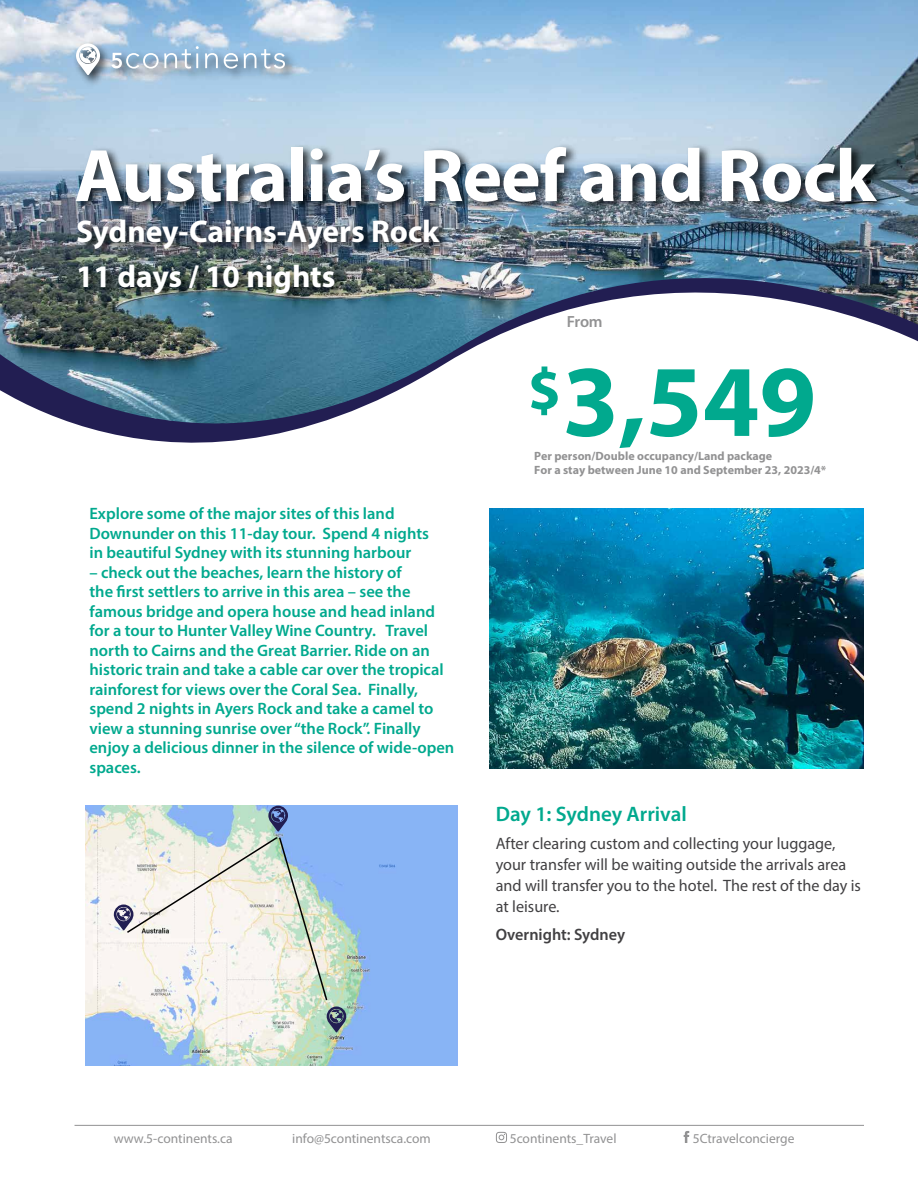
<style>
.page{position:relative;width:918px;height:1188px;background:#fff}
.page>*{position:absolute;margin:0;border:0;box-sizing:border-box;transform-origin:0 0}
.t1{font:700 102.3px "Myriad Pro";color:#01a98e}
.t2{font:700 75px "Myriad Pro";letter-spacing:-.015em;color:#fff}
.t3{font:700 59.7px "Myriad Pro";color:#01a98e}
.t4{font:700 31.5px "Myriad Pro";color:#fff}
.t5{font:600 21px "Myriad Pro";color:#01a98e}
.t6{font:600 16.5px/19.5px "Myriad Pro";color:#01a98e}
.t7{font:16.5px/21px "Myriad Pro";color:#414042}
.t8{font:600 16.5px "Myriad Pro";color:#414042}
.t9{font:600 16.2px "Myriad Pro";color:#929293}
.t10{font:13.5px "Myriad Pro";color:#929293}
.t11{font:700 12px "Myriad Pro";color:#929293}
</style>
<div class="page">
<svg style="left:79px;top:425px;width:232px;height:18px;fill:#221e52"></svg>
<img style="left:0;top:0;width:918px;height:425px">
<svg style="left:496px;top:1132px;width:11px;height:11px"></svg>
<svg style="left:684px;top:1131px;width:5px;height:12px"></svg>
<hr style="left:75px;top:1125px;width:789px;height:1px;background:#929293">
<img style="left:489px;top:508px;width:375px;height:261px">
<div style="left:73px;top:41px;width:225px;height:46px;background:#000;opacity:.75"></div>
<svg style="left:111px;top:46px;width:88px;height:23px;background:#a8c2d8"></svg>
<svg style="left:205px;top:53px;width:13px;height:15px"></svg>
<svg style="left:224px;top:53px;width:14px;height:16px"></svg>
<svg style="left:244px;top:49px;width:41px;height:20px"></svg>
<svg style="left:76px;top:43px;width:24px;height:32px"></svg>
<img style="left:85px;top:806px;width:373px;height:260px">
<div style="left:75px;top:143px;width:814px;height:70px;background:#000;opacity:.75"></div>
<div style="left:77px;top:261px;width:270px;height:44px;background:#000;opacity:.75"></div>
<div style="left:76px;top:216px;width:375px;height:43px;background:#000;opacity:.75"></div>
<svg style="left:114px;top:806px;width:232px;height:226px"></svg>
<h2 class="t2" style="left:75px;top:127px;width:803px">Australia’s Reef and Rock</h2>
<h3 class="t4" style="left:76px;top:211px;width:365px">Sydney-Cairns-Ayers Rock</h3>
<h3 class="t4" style="left:76px;top:256px;width:261px">11 days / 10 nights</h3>
<p class="t6" style="left:89px;top:504px;width:341px">Explore some of the major sites of this land<br>Downunder on this 11-day tour. Spend 4 nights in beautiful Sydney with its stunning harbour</p>
<p class="t6" style="left:89px;top:562px;width:366px">– check out the beaches, learn the history of<br>the first settlers to arrive in this area – see the famous bridge and opera house and head inland for a tour to Hunter Valley Wine Country. Travel north to Cairns and the Great Barrier. Ride on an historic train and take a cable car over the tropical rainforest for views over the Coral Sea. Finally, spend 2 nights in Ayers Rock and take a camel to view a stunning sunrise over “the Rock”. Finally enjoy a delicious dinner in the silence of wide-open spaces.</p>
<p class="t9" style="left:567px;top:312px;width:37px">From</p>
<h3 class="t3" style="left:528px;top:351px;width:35px">$</h3>
<p class="t11" style="left:534px;top:448px;width:240px">Per person/Double occupancy/Land package</p>
<h1 class="t1" style="left:562px;top:335px;width:255px">3,549</h1>
<p class="t11" style="left:534px;top:463px;width:294px">For a stay between June 10 and September 23, 2023/4*</p>
<p class="t5" style="left:496px;top:801px;width:193px">Day 1: Sydney Arrival</p>
<p class="t7" style="left:496px;top:833px;width:367px">After clearing custom and collecting your luggage, your transfer will be waiting outside the arrivals area and will transfer you to the hotel. The rest of the day is at leisure.</p>
<p class="t8" style="left:496px;top:924px;width:131px">Overnight: Sydney</p>
<p class="t10" style="left:114px;top:1130px;width:120px">www.5-continents.ca</p>
<p class="t10" style="left:292px;top:1130px;width:140px">info@5continentsca.com</p>
<p class="t10" style="left:510px;top:1130px;width:108px">5continents_Travel</p>
<p class="t10" style="left:693px;top:1130px;width:103px">5Ctravelconcierge</p>
</div>
